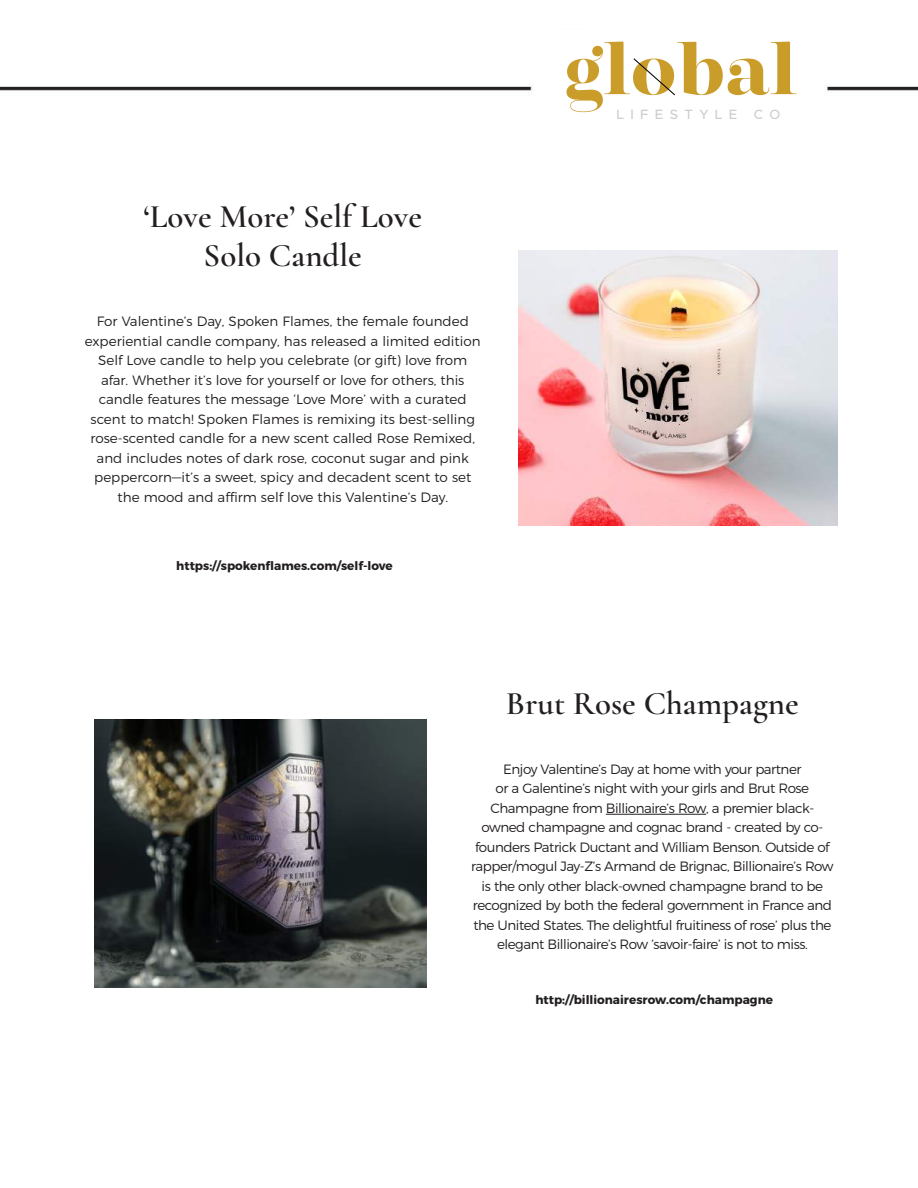
<style>
.page{position:relative;width:918px;height:1188px;background:#fff}
.page>*{position:absolute;margin:0;border:0;box-sizing:border-box;transform-origin:0 0}
.t1{font:600 33px/39.6px "Cormorant Garamond";color:#231f20;text-align:center}
.t2{font:300 13.5px/19.5px "Montserrat";color:#231f20;text-align:center}
.t3{font:300 13.5px/19.5px "Montserrat";letter-spacing:-.03em;color:#231f20;text-align:center}
.t4{font:500 13.5px "Metropolis";letter-spacing:.47em;color:#cccecf}
.t5{font:700 12px "Montserrat";color:#231f20}
</style>
<div class="page">
<img style="left:0;top:29px;width:918px;height:62px">
<div style="left:541px;top:30px;width:283px;height:100px;background:#fff"></div>
<svg style="left:567px;top:42px;width:229px;height:70px"></svg>
<img style="left:519px;top:250px;width:318px;height:275px">
<hr style="left:606px;top:814px;width:100px;height:1px;background:#231f20">
<img style="left:94px;top:719px;width:332px;height:269px">
<h1 class="t1" style="left:143px;top:196px;width:280px">‘Love More’ Self Love<br>Solo Candle</h1>
<p class="t2" style="left:85px;top:310px;width:397px">For Valentine’s Day, Spoken Flames, the female founded experiential candle company, has released a limited edition Self Love candle to help you celebrate (or gift) love from afar. Whether it’s love for yourself or love for others, this candle features the message ‘Love More’ with a curated scent to match! Spoken Flames is remixing its best-selling rose-scented candle for a new scent called Rose Remixed, and includes notes of dark rose, coconut sugar and pink peppercorn—it’s a sweet, spicy and decadent scent to set the mood and affirm self love this Valentine’s Day.</p>
<p class="t5" style="left:176px;top:556px;width:218px">https://spokenflames.com/self-love</p>
<p class="t4" style="left:617px;top:106px;width:165px">LIFESTYLE CO</p>
<h1 class="t1" style="left:506px;top:683px;width:294px">Brut Rose Champagne</h1>
<p class="t3" style="left:471px;top:758px;width:364px">Enjoy Valentine’s Day at home with your partner<br>or a Galentine’s night with your girls and Brut Rose Champagne from Billionaire’s Row, a premier black&shy;owned champagne and cognac brand - created by co&shy;founders Patrick Ductant and William Benson. Outside of rapper/mogul Jay-Z’s Armand de Brignac, Billionaire’s Row is the only other black-owned champagne brand to be recognized by both the federal government in France and the United States. The delightful fruitiness of rose’ plus the elegant Billionaire’s Row ‘savoir-faire’ is not to miss.</p>
<p class="t5" style="left:535px;top:990px;width:239px">http://billionairesrow.com/champagne</p>
</div>
